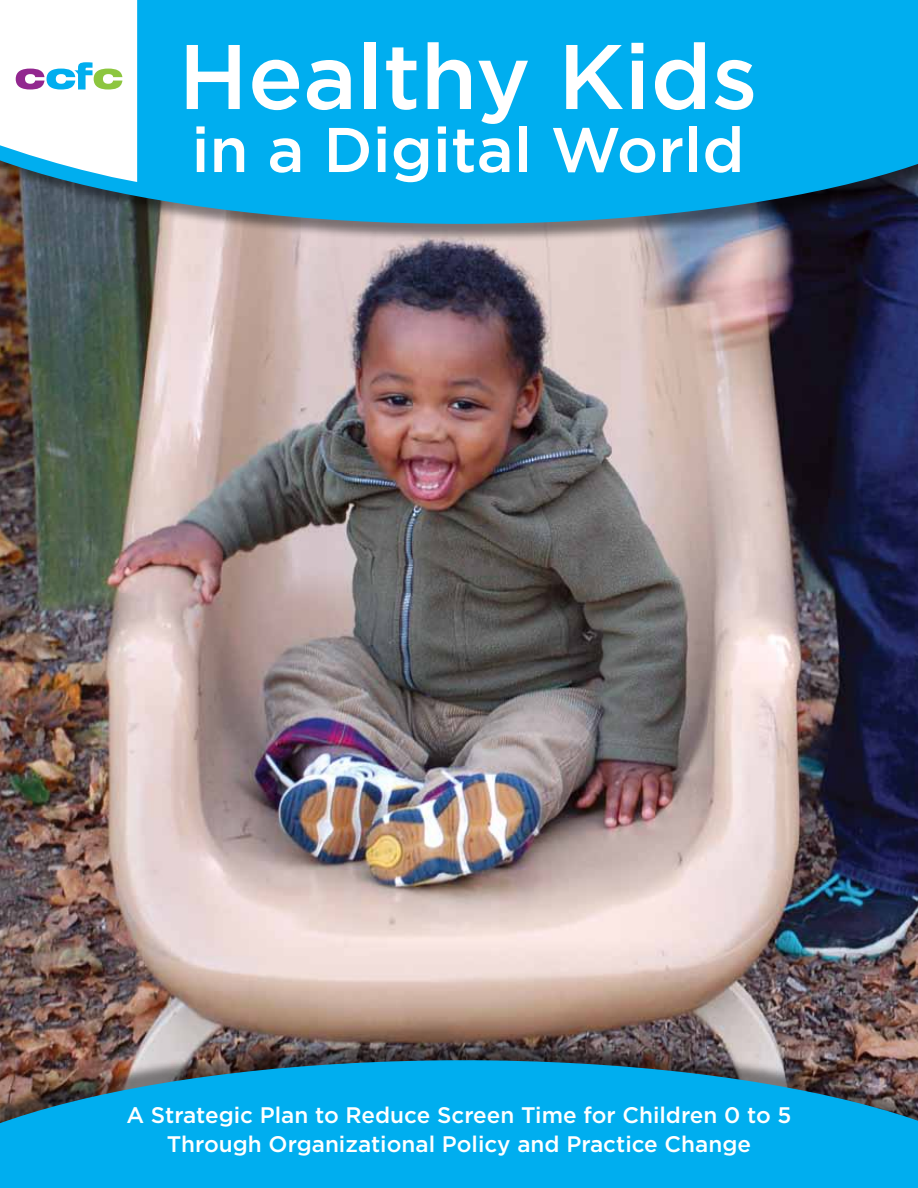
<style>
.page{position:relative;width:918px;height:1188px;background:#fff}
.page>*{position:absolute;margin:0;border:0;box-sizing:border-box;transform-origin:0 0}
.t1{font:500 91.5px "Gotham";color:#fff}
.t2{font:500 63px "Gotham";color:#fff}
.t3{font:500 22.5px/28.5px "Gotham";color:#fff;text-align:center}
</style>
<div class="page">
<img style="left:0;top:243px;width:918px;height:796px">
<div style="left:0;top:1039px;width:918px;height:149px;background:#000;opacity:.45"></div>
<svg style="left:0;top:1060px;width:918px;height:128px;fill:#00aeef"></svg>
<div style="left:0;top:0;width:918px;height:243px;background:#000;opacity:.45"></div>
<svg style="left:0;top:0;width:918px;height:224px;fill:#00aeef"></svg>
<svg style="left:0;top:0;width:137px;height:182px"></svg>
<h1 class="t1" style="left:178px;top:17px;width:581px">Healthy Kids</h1>
<h2 class="t2" style="left:192px;top:109px;width:554px">in a Digital World</h2>
<p class="t3" style="left:126px;top:1101px;width:667px">A Strategic Plan to Reduce Screen Time for Children 0 to 5<br>Through Organizational Policy and Practice Change</p>
</div>
